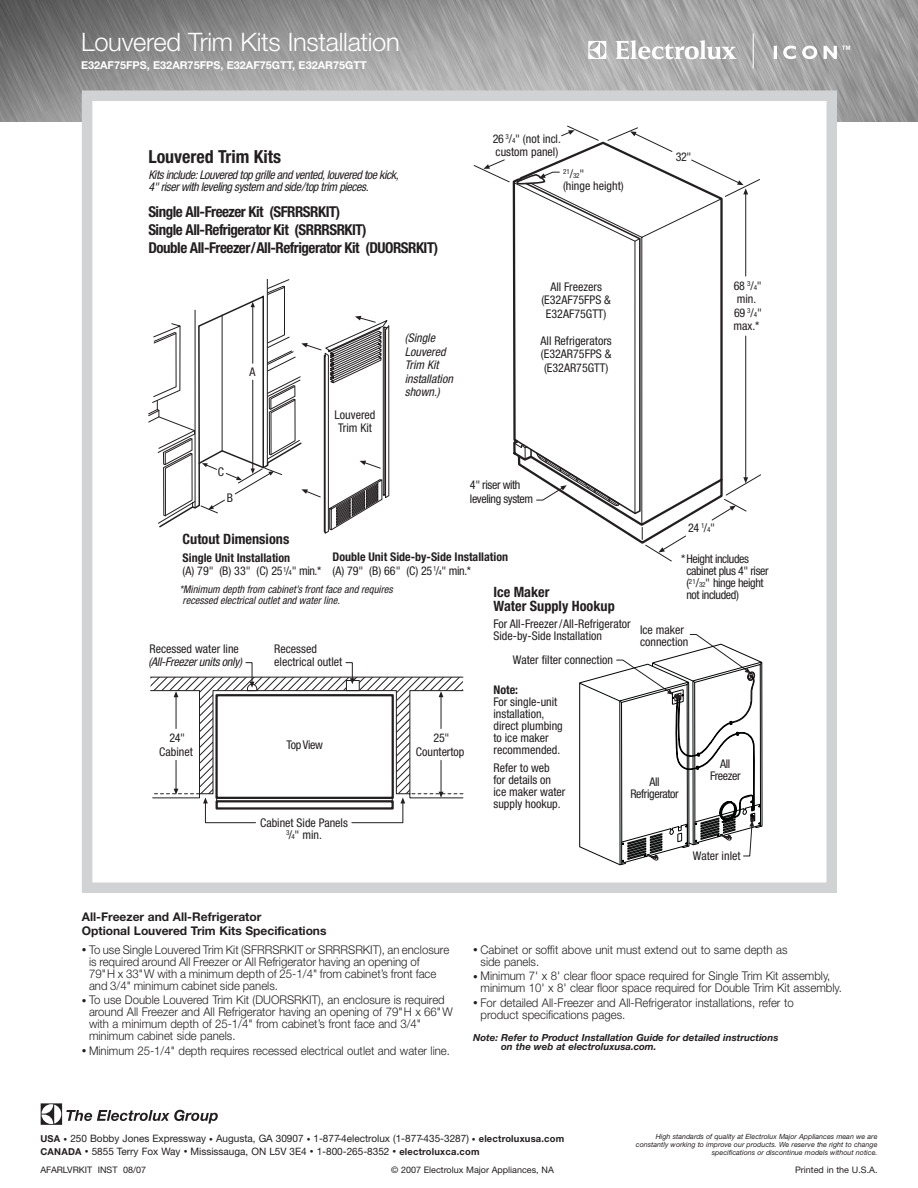
<style>
.page{position:relative;width:918px;height:1188px;background:#fff}
.page>*{position:absolute;margin:0;border:0;box-sizing:border-box;transform-origin:0 0}
.t1{font:300 25.5px "Helvetica Neue";letter-spacing:-.01em;color:#fff}
.t2{font:700 condensed 18px "Helvetica Neue";color:#231f20}
.t3{font:700 condensed 15px/18.3px "Helvetica Neue";letter-spacing:-.03em;color:#231f20}
.t4{font:700 condensed 14.25px/14.2px "Helvetica Neue";color:#231f20}
.t5{font:300 12px/12px "Helvetica Neue";color:#231f20;scale:.95 1}
.t6{font:condensed 12px/13.5px "Helvetica Neue";color:#231f20}
.t7{font:italic condensed 12px/13.5px "Helvetica Neue";letter-spacing:-.025em;color:#231f20}
.t8{font:condensed 12px/12px "Helvetica Neue";letter-spacing:-.03em;color:#231f20}
.t9{font:700 12px/14px "Helvetica Neue";color:#231f20}
.t10{font:700 condensed 12px/13.5px "Helvetica Neue";color:#231f20}
.t11{font:700 10.8px "Helvetica Neue";color:#fff}
.t12{font:italic condensed 10.5px/10.5px "Helvetica Neue";color:#231f20}
.t13{font:10.2px/12.1px "Helvetica Neue";color:#231f20}
.t14{font:italic 700 9.75px/9.8px "Helvetica Neue";color:#231f20}
.t15{font:9px "Helvetica Neue";color:#231f20}
.t16{font:italic 7.2px/7.9px "Helvetica Neue";color:#231f20;text-align:right}
.t17{font:condensed 7.05px "Helvetica Neue";color:#231f20}
.s1{font-size:7.05px}
.s2{font-size:12px}
.s3{font-weight:700}
.s4{font-weight:400}
.s5{font-weight:400;font-size:7.05px}
.s6{font-size:9.3px}
.s7{font-weight:700;font-size:9.6px}
.s8{font-size:7.65px}
</style>
<div class="page">
<img style="left:0;top:0;width:918px;height:122px">
<svg style="left:41px;top:1103px;width:116px;height:22px"></svg>
<svg style="left:588px;top:33px;width:262px;height:35px;background:#b6b6b6"></svg>
<div style="left:87px;top:96px;width:745px;height:792px;background:#fff"></div>
<svg style="left:473px;top:125px;width:288px;height:437px"></svg>
<svg style="left:150px;top:662px;width:314px;height:161px"></svg>
<svg style="left:157px;top:662px;width:108px;height:462px"></svg>
<svg style="left:579px;top:634px;width:184px;height:232px"></svg>
<svg style="left:148px;top:279px;width:242px;height:255px"></svg>
<div style="left:82px;top:90px;width:755px;height:803px;border:10px solid #d1d2d4"></div>
<h1 class="t1" style="left:81px;top:33px;width:320px">Louvered Trim Kits Installation</h1>
<p class="t11" style="left:81px;top:61px;width:287px">E32AF75FPS, E32AR75FPS, E32AF75GTT, E32AR75GTT</p>
<h2 class="t2" style="left:148px;top:150px;width:134px">Louvered Trim Kits</h2>
<p class="t7" style="left:148px;top:170px;width:254px;line-height:12px">Kitsinclude:Louvered top grilleand vented,louvered toekick,<br>4"riserwith leveling system and side/top trim pieces.</p>
<p class="t3" style="left:148px;top:204px;width:291px">Single All-Freezer Kit (SFRRSRKIT)<br>Single All-Refrigerator Kit (SRRRSRKIT)<br>Double All-Freezer/All-Refrigerator Kit (DUORSRKIT)</p>
<p class="t6" style="left:250px;top:366px;width:8px">A</p>
<p class="t6" style="left:335px;top:409px;width:42px">Louvered<br>Trim Kit</p>
<p class="t7" style="left:405px;top:332px;width:52px">(Single<br>Louvered<br>Trim Kit installation shown.)</p>
<p class="t6" style="left:493px;top:133px;width:70px;line-height:12.9px">26 <sup>3</sup>/<span class="s1">4</span>" (not incl. custom panel)</p>
<p class="t17" style="left:563px;top:171px;width:23px">21<span class="s2">/</span>32<span class="s2">"</span></p>
<p class="t6" style="left:563px;top:180px;width:62px">(hinge height)</p>
<p class="t6" style="left:541px;top:281px;width:71px;text-align:center">All Freezers (E32AF75FPS &amp;<br>E32AF75GTT)</p>
<p class="t6" style="left:541px;top:335px;width:73px;text-align:justify">All Refrigerators (E32AR75FPS &amp; (E32AR75GTT)</p>
<p class="t6" style="left:676px;top:150px;width:17px">32"</p>
<p class="t6" style="left:734px;top:280px;width:30px">68 <sup>3</sup>/<span class="s1">4</span>" min.<br>69 <sup>3</sup>/<span class="s1">4</span>" max.*</p>
<p class="t6" style="left:218px;top:466px;width:8px">C</p>
<p class="t6" style="left:227px;top:492px;width:8px">B</p>
<p class="t8" style="left:470px;top:479px;width:65px;line-height:13.5px">4" riser with leveling system</p>
<p class="t4" style="left:183px;top:533px;width:108px">Cutout Dimensions</p>
<p class="t6" style="left:183px;top:552px;width:140px"><span class="s3">Single Unit Installation<br></span>(A) 79" (B) 33" (C) 25<sup>1</sup>/<span class="s1">4</span>" min.*</p>
<p class="t12" style="left:180px;top:585px;width:217px">*Minimum depth from cabinet’s frontface and requires recessed electricaloutletand waterline.</p>
<p class="t10" style="left:332px;top:551px;width:177px">Double Unit Side-by-Side Installation <span class="s4">(A) 79" (B) 66" (C) 25</span><sup>1</sup><span class="s4">/</span><span class="s5">4</span><span class="s4">" min.*</span></p>
<p class="t4" style="left:493px;top:586px;width:123px">Ice Maker<br>Water Supply Hookup</p>
<p class="t6" style="left:493px;top:618px;width:139px;line-height:12px">For All-Freezer/All-Refrigerator<br>Side-by-Side Installation</p>
<p class="t6" style="left:150px;top:643px;width:91px">Recessed water line</p>
<p class="t7" style="left:148px;top:656px;width:95px">(All-Freezerunitsonly)</p>
<p class="t6" style="left:274px;top:643px;width:69px">Recessed electrical outlet</p>
<p class="t6" style="left:513px;top:654px;width:102px">Water filter connection</p>
<p class="t6" style="left:688px;top:522px;width:29px">24 <sup>1</sup>/<span class="s1">4</span>"</p>
<p class="t8" style="left:686px;top:554px;width:84px;text-indent:-5px">*Height includes cabinet plus 4" riser (<sup>21</sup>/<span class="s1">32</span>" hinge height not included)</p>
<p class="t6" style="left:640px;top:625px;width:50px;line-height:12px">Ice maker connection</p>
<p class="t6" style="left:159px;top:732px;width:35px;text-align:center">24"<br>Cabinet</p>
<p class="t6" style="left:286px;top:739px;width:38px">Top View</p>
<p class="t6" style="left:260px;top:818px;width:89px;line-height:12px;text-align:center">Cabinet Side Panels<br><sup>3</sup>/<span class="s1">4</span>" min.</p>
<p class="t6" style="left:416px;top:732px;width:50px;text-align:center">25"<br>Countertop</p>
<p class="t10" style="left:493px;top:684px;width:26px">Note:</p>
<p class="t6" style="left:493px;top:697px;width:71px;line-height:12px">For single-unit installation, direct plumbing to ice maker recommended.</p>
<p class="t6" style="left:493px;top:763px;width:74px;line-height:12px">Refer to web<br>for details on ice maker water supply hookup.</p>
<p class="t8" style="left:630px;top:777px;width:50px;text-align:center">All<br>Refrigerator</p>
<p class="t8" style="left:710px;top:759px;width:32px;text-align:center">All<br>Freezer</p>
<p class="t6" style="left:693px;top:850px;width:49px">Water inlet</p>
<p class="t9" style="left:82px;top:911px;width:246px">All-Freezer and All-Refrigerator<br>Optional Louvered Trim Kits Specifications</p>
<p class="t5" style="left:89px;top:944px;width:381px;text-indent:-7px"><span class="s6">•</span> To use Single Louvered Trim Kit (SFRRSRKIT or SRRRSRKIT), an enclosure is required around All Freezer or All Refrigerator having an opening of<br>79"H x 33"W with a minimum depth of 25-1/4" from cabinet’s front face and 3/4" minimum cabinet side panels.</p>
<p class="t5" style="left:89px;top:995px;width:384px;text-indent:-7px"><span class="s6">•</span> To use Double Louvered Trim Kit (DUORSRKIT), an enclosure is required around All Freezer and All Refrigerator having an opening of 79"H x 66"W with a minimum depth of 25-1/4" from cabinet’s front face and 3/4" minimum cabinet side panels.</p>
<p class="t5" style="left:82px;top:1046px;width:389px"><span class="s6">•</span> Minimum 25-1/4" depth requires recessed electrical outlet and water line.</p>
<p class="t5" style="left:481px;top:944px;width:325px;text-indent:-7px"><span class="s6">•</span> Cabinet or soffit above unit must extend out to same depth as side panels.</p>
<p class="t5" style="left:481px;top:971px;width:382px;text-indent:-7px"><span class="s6">•</span> Minimum 7' x 8' clear floor space required for Single Trim Kit assembly, minimum 10' x 8' clear floor space required for Double Trim Kit assembly.</p>
<p class="t5" style="left:481px;top:998px;width:331px;text-indent:-7px"><span class="s6">•</span> For detailed All-Freezer and All-Refrigerator installations, refer to product specifications pages.</p>
<p class="t14" style="left:501px;top:1033px;width:279px;text-indent:-28px">Note: Refer to Product Installation Guide for detailed instructions on the web at electroluxusa.com.</p>
<p class="t16" style="left:636px;top:1133px;width:243px">High standards of quality at Electrolux Major Appliances mean we are constantly working to improve our products. We reserve the right to change specifications or discontinue models without notice.</p>
<p class="t13" style="left:40px;top:1134px;width:525px"><span class="s7">USA</span> <span class="s8">•</span> 250 Bobby Jones Expressway <span class="s8">•</span> Augusta, GA 30907 <span class="s8">•</span> 1-877-4electrolux (1-877-435-3287) <span class="s8">•</span> <span class="s7">electroluxusa.com<br>CANADA</span> <span class="s8">•</span> 5855 Terry Fox Way <span class="s8">•</span> Mississauga, ON L5V 3E4 <span class="s8">•</span> 1-800-265-8352 <span class="s8">•</span> <span class="s7">electroluxca.com</span></p>
<p class="t15" style="left:40px;top:1167px;width:107px">AFARLVRKIT INST 08/07</p>
<p class="t15" style="left:391px;top:1167px;width:164px">© 2007 Electrolux Major Appliances, NA</p>
<p class="t15" style="left:795px;top:1167px;width:84px">Printed in the U.S.A.</p>
</div>
